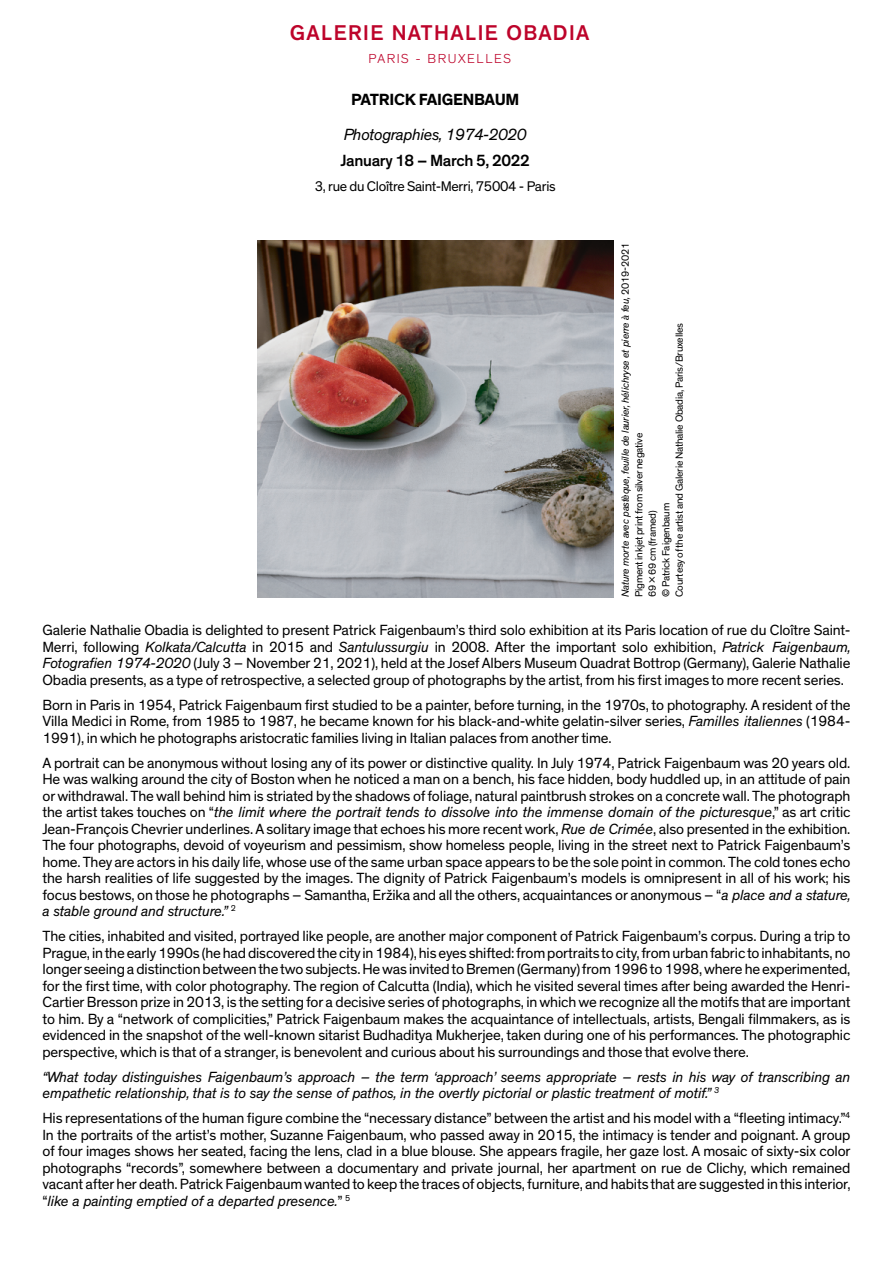
<style>
.page{position:relative;width:893px;height:1263px;background:#fff}
.page>*{position:absolute;margin:0;border:0;box-sizing:border-box;transform-origin:0 0}
.t1{font:500 21.75px "Theinhardt";letter-spacing:.07em;color:#bd032a}
.t2{font:italic 16.5px "Theinhardt";letter-spacing:-.02em;color:#000}
.t3{font:500 16.5px "Theinhardt";letter-spacing:-.02em;color:#000}
.t4{font:700 16.5px "Theinhardt";letter-spacing:-.02em;color:#000}
.t5{font:15px/16.5px "Theinhardt";letter-spacing:-.01em;color:#000;text-align:justify}
.t6{font:italic 15px/16.5px "Theinhardt";letter-spacing:-.01em;color:#000}
.t7{font:14.25px "Theinhardt";letter-spacing:-.02em;color:#000}
.t8{font:300 13.35px "Theinhardt";letter-spacing:.12em;color:#bd032a}
.t9{font:10.5px/13.5px "Theinhardt";letter-spacing:-.02em;color:#000}
.s1{font-style:italic}
</style>
<div class="page">
<img style="left:257px;top:240px;width:356px;height:357px">
<h1 class="t1" style="left:290px;top:20px;width:301px">GALERIE NATHALIE OBADIA</h1>
<p class="t8" style="left:368px;top:51px;width:144px">PARIS - BRUXELLES</p>
<p class="t4" style="left:351px;top:89px;width:170px">PATRICK FAIGENBAUM</p>
<p class="t2" style="left:344px;top:125px;width:184px">Photographies, 1974-2020</p>
<p class="t3" style="left:340px;top:151px;width:191px">January 18 – March 5, 2022</p>
<p class="t7" style="left:315px;top:178px;width:242px">3, rue du Cloître Saint-Merri, 75004 - Paris</p>
<p class="t9" style="left:619px;top:597px;width:355px;rotate:-90deg"><span class="s1">Nature morte avec pastèque, feuille de laurier, hélichryse et pierre à feu,</span> 2019-2021<br>Pigment inkjet print from silver negative<br>69 x 69 cm (framed)<br>© Patrick Faigenbaum<br>Courtesy of the artist and Galerie Nathalie Obadia, Paris/Bruxelles</p>
<p class="t5" style="left:43px;top:622px;width:810px">Galerie Nathalie Obadia is delighted to present Patrick Faigenbaum’s third solo exhibition at its Paris location of rue du Cloître Saint-Merri, following <span class="s1">Kolkata/Calcutta</span> in 2015 and <span class="s1">Santulussurgiu</span> in 2008. After the important solo exhibition, <span class="s1">Patrick Faigenbaum, Fotografien 1974-2020</span> (July 3 – November 21, 2021), held at the Josef Albers Museum Quadrat Bottrop (Germany), Galerie Nathalie Obadia presents, as a type of retrospective, a selected group of photographs by the artist, from his first images to more recent series.</p>
<p class="t5" style="left:43px;top:697px;width:809px">Born in Paris in 1954, Patrick Faigenbaum first studied to be a painter, before turning, in the 1970s, to photography. A resident of the Villa Medici in Rome, from 1985 to 1987, he became known for his black-and-white gelatin-silver series, <span class="s1">Familles italiennes</span> (1984- 1991), in which he photographs aristocratic families living in Italian palaces from another time.</p>
<p class="t5" style="left:43px;top:755px;width:810px">A portrait can be anonymous without losing any of its power or distinctive quality. In July 1974, Patrick Faigenbaum was 20 years old.<br>He was walking around the city of Boston when he noticed a man on a bench, his face hidden, body huddled up, in an attitude of pain or withdrawal. The wall behind him is striated by the shadows of foliage, natural paintbrush strokes on a concrete wall. The photograph the artist takes touches on “<span class="s1">the limit where the portrait tends to dissolve into the immense domain of the picturesque</span>,” as art critic Jean-François Chevrier underlines. A solitary image that echoes his more recent work, <span class="s1">Rue de Crimée</span>, also presented in the exhibition.<br>The four photographs, devoid of voyeurism and pessimism, show homeless people, living in the street next to Patrick Faigenbaum’s home. They are actors in his daily life, whose use of the same urban space appears to be the sole point in common. The cold tones echo the harsh realities of life suggested by the images. The dignity of Patrick Faigenbaum’s models is omnipresent in all of his work; his focus bestows, on those he photographs – Samantha, Eržika and all the others, acquaintances or anonymous – “<span class="s1">a place and a stature, a stable ground and structure.”</span> <sup>2</sup></p>
<p class="t5" style="left:43px;top:928px;width:809px">The cities, inhabited and visited, portrayed like people, are another major component of Patrick Faigenbaum’s corpus. During a trip to Prague, in the early 1990s (he had discovered the city in 1984), his eyes shifted: from portraits to city, from urban fabric to inhabitants, no longer seeing a distinction between the two subjects. He was invited to Bremen (Germany) from 1996 to 1998, where he experimented, for the first time, with color photography. The region of Calcutta (India), which he visited several times after being awarded the Henri-Cartier Bresson prize in 2013, is the setting for a decisive series of photographs, in which we recognize all the motifs that are important to him. By a “network of complicities,” Patrick Faigenbaum makes the acquaintance of intellectuals, artists, Bengali filmmakers, as is evidenced in the snapshot of the well-known sitarist Budhaditya Mukherjee, taken during one of his performances. The photographic perspective, which is that of a stranger, is benevolent and curious about his surroundings and those that evolve there.</p>
<p class="t6" style="left:43px;top:1069px;width:809px">“What today distinguishes Faigenbaum’s approach – the term ‘approach’ seems appropriate – rests in his way of transcribing an empathetic relationship, that is to say the sense of pathos, in the overtly pictorial or plastic treatment of motif.” <sup>3</sup></p>
<p class="t5" style="left:43px;top:1110px;width:810px">His representations of the human figure combine the “necessary distance” between the artist and his model with a “fleeting intimacy.”<sup>4<br></sup>In the portraits of the artist’s mother, Suzanne Faigenbaum, who passed away in 2015, the intimacy is tender and poignant. A group of four images shows her seated, facing the lens, clad in a blue blouse. She appears fragile, her gaze lost. A mosaic of sixty-six color photographs “records”, somewhere between a documentary and private journal, her apartment on rue de Clichy, which remained vacant after her death. Patrick Faigenbaum wanted to keep the traces of objects, furniture, and habits that are suggested in this interior, “<span class="s1">like a painting emptied of a departed presence.</span>” <sup>5</sup></p>
</div>
